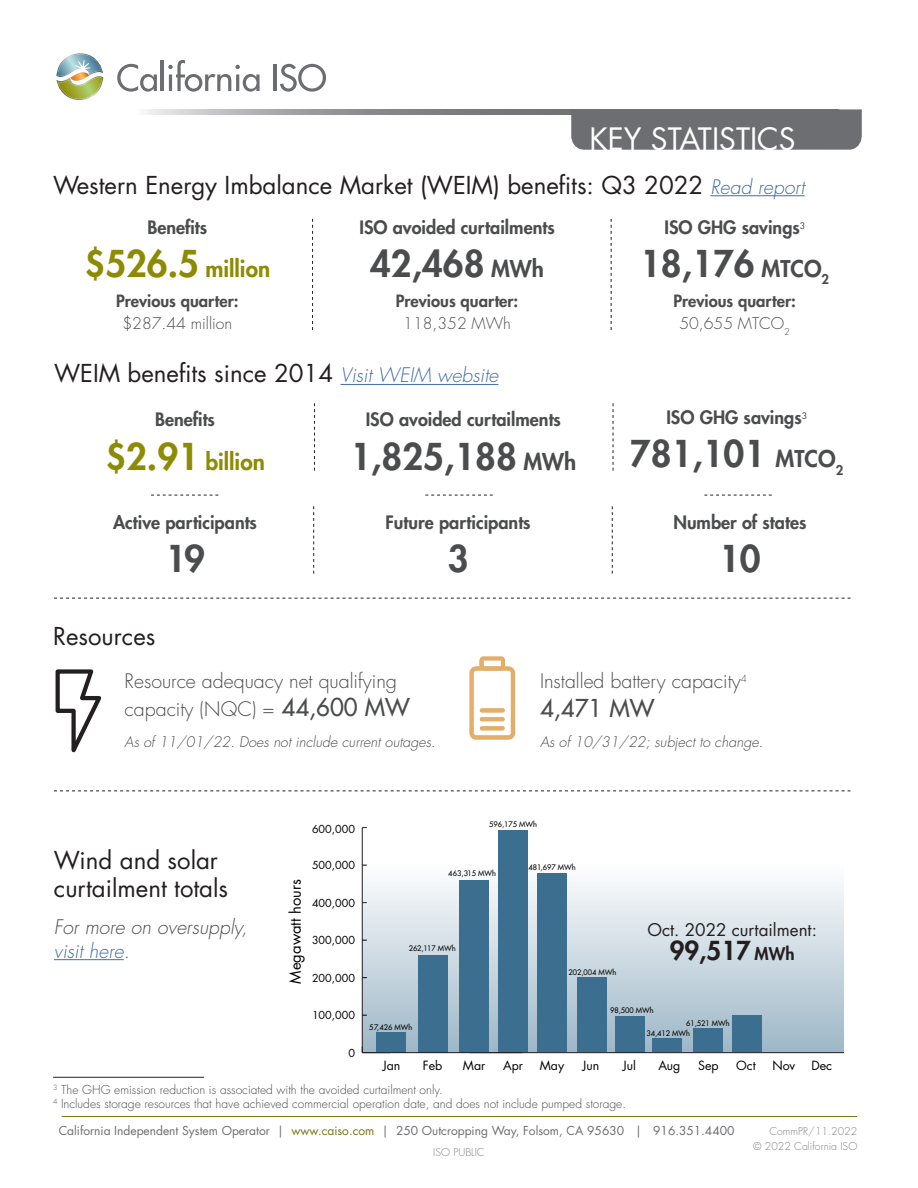
<style>
.page{position:relative;width:918px;height:1188px;background:#fff}
.page>*{position:absolute;margin:0;border:0;box-sizing:border-box;transform-origin:0 0}
.t1{font:800 36px "Futura Std";color:#4b4c4d}
.t2{font:30px "Futura Std";color:#fff}
.t3{font:800 25.5px "Futura Std";color:#231f20}
.t4{font:24px/28.8px "Futura Std";color:#231f20}
.t5{font:500 24px "Futura Std";color:#4b4c4d}
.t6{font:800 22.5px "Futura Std";color:#8d8b02}
.t7{font:300 19.5px/28.8px "Futura Std";color:#4b4c4d}
.t8{font:italic 300 19.5px/23.4px "Futura Std";color:#4b4c4d}
.t9{font:800 18px "Futura Std";color:#4b4c4d}
.t10{font:16.95px "Futura Std";color:#231f20}
.t11{font:800 16.5px "Futura Std";color:#4b4c4d}
.t12{font:300 15.75px "Futura Std";color:#4b4c4d}
.t13{font:14.85px "Futura Std";color:#000}
.t14{font:italic 300 14.25px "Futura Std";color:#4b4c4d}
.t15{font:12.3px "Futura Std";color:#000}
.t16{font:300 12px "Futura Std";color:#4b4c4d}
.t17{font:12px "Futura Std";color:#6c6d70}
.t18{font:10.8px "Futura Std";color:#000}
.t19{font:300 10.5px/15px "Futura Std";color:#808285;text-align:right}
.t20{font:500 7.35px "Futura Std";color:#000}
.s1{font-weight:300;font-style:italic;font-size:19.5px;color:#436da8}
.s2{font-size:36px}
.s3{font-size:22.5px}
.s4{font-weight:500;font-size:24px}
.s5{color:#436da8}
.s6{font-size:16.95px}
.s7{color:#777811}
</style>
<div class="page">
<svg style="left:117px;top:64px;width:40px;height:28px"></svg>
<hr style="left:161px;top:60px;width:3px;height:31px;background:#6c6d70">
<svg style="left:168px;top:60px;width:92px;height:32px"></svg>
<hr style="left:273px;top:64px;width:4px;height:27px;background:#6c6d70">
<svg style="left:280px;top:64px;width:46px;height:28px"></svg>
<svg style="left:56px;top:53px;width:47px;height:47px"></svg>
<div style="left:571px;top:109px;width:291px;height:41px;background:#6d6e71"></div>
<hr style="left:62px;top:1116px;width:795px;height:1px;background:#777811">
<div style="left:363px;top:860px;width:481px;height:193px;background:linear-gradient(to bottom,#fff,#9ab4c5)"></div>
<hr style="left:362px;top:828px;width:1px;height:225px;background:#231f20">
<svg style="left:363px;top:1047px;width:13px;height:5px"></svg>
<div style="left:376px;top:1032px;width:30px;height:20px;background:#3b6e8f"></div>
<div style="left:418px;top:955px;width:29px;height:97px;background:#3b6e8f"></div>
<div style="left:459px;top:880px;width:30px;height:172px;background:#3b6e8f"></div>
<div style="left:498px;top:831px;width:29px;height:221px;background:#3b6e8f"></div>
<div style="left:537px;top:873px;width:30px;height:179px;background:#3b6e8f"></div>
<div style="left:577px;top:978px;width:30px;height:74px;background:#3b6e8f"></div>
<div style="left:616px;top:1016px;width:29px;height:36px;background:#3b6e8f"></div>
<div style="left:652px;top:1039px;width:30px;height:13px;background:#3b6e8f"></div>
<div style="left:693px;top:1029px;width:30px;height:23px;background:#3b6e8f"></div>
<div style="left:732px;top:1016px;width:30px;height:36px;background:#3b6e8f"></div>
<hr style="left:362px;top:1052px;width:482px;height:1px;background:#231f20">
<svg style="left:54px;top:598px;width:796px;height:1px"></svg>
<svg style="left:54px;top:791px;width:796px;height:1px"></svg>
<hr style="left:54px;top:959px;width:70px;height:1px;background:#436da8">
<hr style="left:710px;top:195px;width:95px;height:1px;background:#436da8">
<hr style="left:341px;top:384px;width:157px;height:1px;background:#436da8">
<svg style="left:312px;top:219px;width:1px;height:111px"></svg>
<svg style="left:314px;top:403px;width:1px;height:68px"></svg>
<svg style="left:313px;top:506px;width:1px;height:68px"></svg>
<svg style="left:611px;top:219px;width:1px;height:111px"></svg>
<svg style="left:613px;top:403px;width:1px;height:68px"></svg>
<svg style="left:612px;top:506px;width:1px;height:68px"></svg>
<svg style="left:55px;top:669px;width:47px;height:84px"></svg>
<img style="left:469px;top:656px;width:47px;height:84px">
<svg style="left:704px;top:495px;width:68px;height:1px"></svg>
<svg style="left:425px;top:495px;width:68px;height:1px"></svg>
<svg style="left:151px;top:495px;width:67px;height:1px"></svg>
<hr style="left:53px;top:1077px;width:151px;height:1px;background:#231f20">
<h2 class="t2" style="left:590px;top:120px;width:208px">KEY STATISTICS</h2>
<p class="t4" style="left:53px;top:171px;width:753px">Western Energy Imbalance Market (WEIM) benefits: Q3 2022 <span class="s1">Read report</span></p>
<p class="t9" style="left:147px;top:216px;width:61px">Benefits</p>
<p class="t6" style="left:85px;top:254px;width:187px"><span class="s2">$526.5</span> million</p>
<p class="t11" style="left:116px;top:290px;width:124px">Previous quarter:</p>
<p class="t12" style="left:122px;top:314px;width:111px">$287.44 million</p>
<p class="t9" style="left:359px;top:216px;width:197px">ISO avoided curtailments</p>
<p class="t1" style="left:370px;top:241px;width:175px">42,468 <span class="s3">MWh</span></p>
<p class="t11" style="left:396px;top:290px;width:124px">Previous quarter:</p>
<p class="t12" style="left:403px;top:314px;width:109px">118,352 MWh</p>
<p class="t4" style="left:54px;top:360px;width:446px">WEIM benefits since 2014 <span class="s1">Visit WEIM website</span></p>
<p class="t9" style="left:155px;top:408px;width:61px">Benefits</p>
<p class="t6" style="left:105px;top:447px;width:161px"><span class="s2">$2.91</span> billion</p>
<p class="t9" style="left:113px;top:511px;width:145px">Active participants</p>
<p class="t1" style="left:165px;top:536px;width:41px">19</p>
<p class="t9" style="left:366px;top:408px;width:197px">ISO avoided curtailments</p>
<p class="t1" style="left:350px;top:434px;width:227px">1,825,188 <span class="s3">MWh</span></p>
<p class="t9" style="left:386px;top:511px;width:147px">Future participants</p>
<p class="t1" style="left:448px;top:536px;width:22px">3</p>
<p class="t9" style="left:664px;top:216px;width:142px">ISO GHG savings<sup>3</sup></p>
<p class="t1" style="left:640px;top:241px;width:191px">18,176 <span class="s3">MTCO</span><sub>2</sub></p>
<p class="t11" style="left:673px;top:290px;width:124px">Previous quarter:</p>
<p class="t12" style="left:679px;top:314px;width:112px">50,655 MTCO<sub>2</sub></p>
<p class="t9" style="left:666px;top:406px;width:142px">ISO GHG savings<sup>3</sup></p>
<p class="t1" style="left:630px;top:431px;width:215px">781,101 <span class="s3">MTCO</span><sub>2</sub></p>
<p class="t9" style="left:673px;top:511px;width:135px">Number of states</p>
<p class="t1" style="left:719px;top:536px;width:43px">10</p>
<p class="t4" style="left:53px;top:622px;width:104px">Resources</p>
<p class="t7" style="left:125px;top:667px;width:287px">Resource adequacy net qualifying capacity (NQC) = <span class="s4">44,600 MW</span></p>
<p class="t14" style="left:125px;top:733px;width:312px">As of 11/01/22. Does not include current outages.</p>
<p class="t7" style="left:540px;top:667px;width:208px">Installed battery capacity<sup>4</sup></p>
<p class="t5" style="left:540px;top:693px;width:116px">4,471 MW</p>
<p class="t14" style="left:540px;top:734px;width:225px">As of 10/31/22; subject to change.</p>
<p class="t4" style="left:54px;top:846px;width:176px">Wind and solar curtailment totals</p>
<p class="t8" style="left:54px;top:916px;width:195px">For more on oversupply, <span class="s5">visit here.</span></p>
<p class="t18" style="left:312px;top:822px;width:44px">600,000</p>
<p class="t18" style="left:312px;top:858px;width:44px">500,000</p>
<p class="t13" style="left:286px;top:984px;width:106px;rotate:-90deg">Megawatt hours</p>
<p class="t18" style="left:312px;top:896px;width:44px">400,000</p>
<p class="t18" style="left:312px;top:933px;width:44px">300,000</p>
<p class="t18" style="left:312px;top:971px;width:44px">200,000</p>
<p class="t18" style="left:312px;top:1008px;width:44px">100,000</p>
<p class="t18" style="left:348px;top:1046px;width:8px">0</p>
<p class="t20" style="left:489px;top:819px;width:49px">596,175 MWh</p>
<p class="t20" style="left:528px;top:863px;width:49px">481,697 MWh</p>
<p class="t20" style="left:448px;top:868px;width:49px">463,315 MWh</p>
<p class="t20" style="left:409px;top:944px;width:48px">262,117 MWh</p>
<p class="t10" style="left:648px;top:919px;width:171px">Oct. 2022 curtailment:</p>
<p class="t3" style="left:670px;top:934px;width:126px">99,517 <span class="s6">MWh</span></p>
<p class="t20" style="left:369px;top:1023px;width:45px">57,426 MWh</p>
<p class="t15" style="left:383px;top:1058px;width:19px">Jan</p>
<p class="t20" style="left:569px;top:968px;width:49px">202,004 MWh</p>
<p class="t20" style="left:610px;top:1005px;width:45px">98,500 MWh</p>
<p class="t20" style="left:647px;top:1029px;width:45px">34,412 MWh</p>
<p class="t20" style="left:686px;top:1019px;width:45px">61,521 MWh</p>
<p class="t15" style="left:423px;top:1058px;width:21px">Feb</p>
<p class="t15" style="left:463px;top:1058px;width:24px">Mar</p>
<p class="t15" style="left:503px;top:1058px;width:21px">Apr</p>
<p class="t15" style="left:540px;top:1058px;width:26px">May</p>
<p class="t15" style="left:583px;top:1058px;width:18px">Jun</p>
<p class="t15" style="left:623px;top:1057px;width:15px">Jul</p>
<p class="t15" style="left:658px;top:1057px;width:24px">Aug</p>
<p class="t15" style="left:698px;top:1058px;width:22px">Sep</p>
<p class="t15" style="left:736px;top:1058px;width:21px">Oct</p>
<p class="t15" style="left:772px;top:1058px;width:25px">Nov</p>
<p class="t15" style="left:811px;top:1058px;width:22px">Dec</p>
<p class="t16" style="left:53px;top:1082px;width:391px"><sup>3</sup> The GHG emission reduction is associated with the avoided curtailment only.</p>
<p class="t16" style="left:53px;top:1097px;width:575px"><sup>4</sup> Includes storage resources that have achieved commercial operation date, and does not include pumped storage.</p>
<p class="t17" style="left:59px;top:1123px;width:677px">California Independent System Operator | <span class="s7">www.caiso.com</span> | 250 Outcropping Way, Folsom, CA 95630 | 916.351.4400</p>
<p class="t19" style="left:753px;top:1124px;width:106px">CommPR/11.2022<br>© 2022 California ISO</p>
<p class="t19" style="left:433px;top:1145px;width:53px">ISO PUBLIC</p>
</div>
